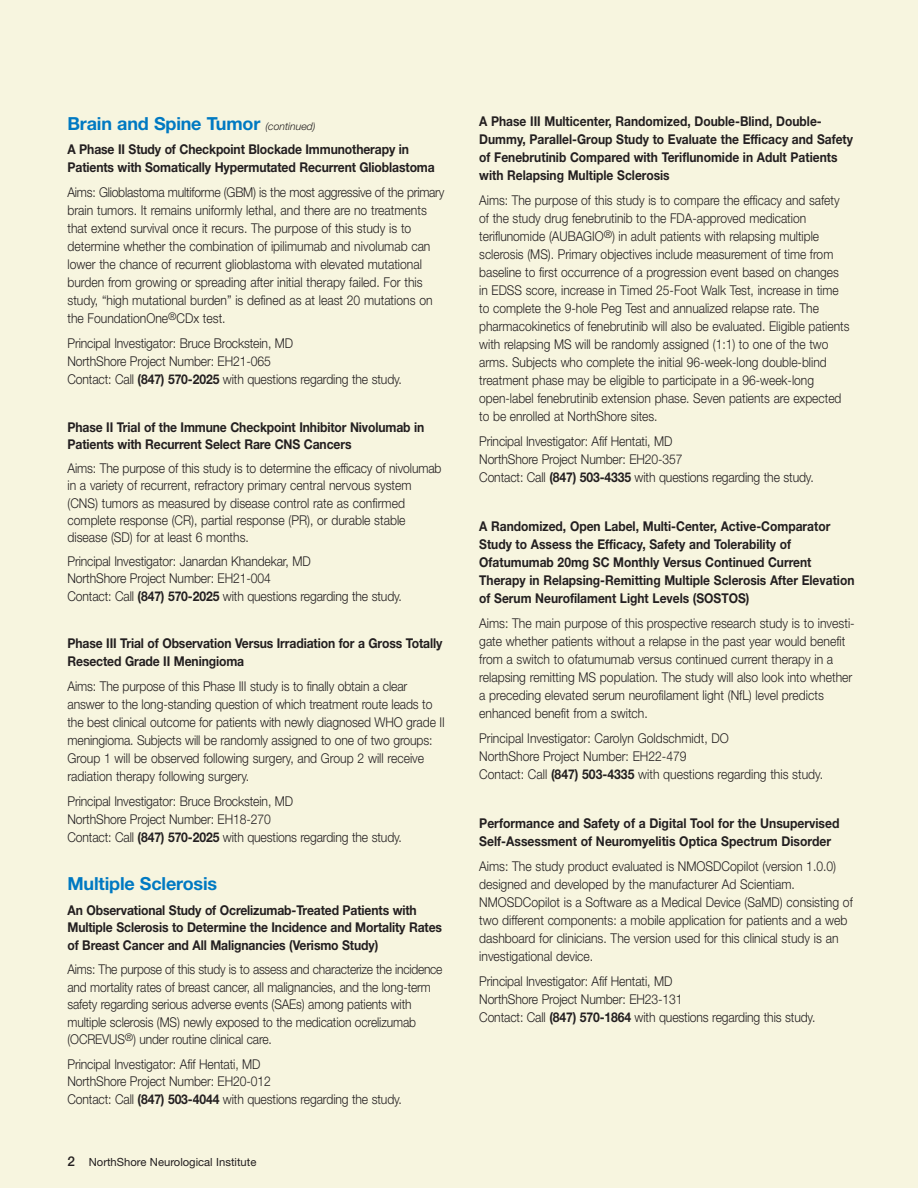
<style>
.page{position:relative;width:918px;height:1188px;background:#f7f5df}
.page>*{position:absolute;margin:0;border:0;box-sizing:border-box;transform-origin:0 0}
.subhead_blue{font:700 18px "Helvetica Neue LT Std";letter-spacing:-.01em;color:#0079c2}
.subhead_blue-2{font:300 13.5px/18px "Helvetica Neue LT Std";color:#231f20;scale:.9 1}
.subhead_blue-3{font:300 13.5px/18px "Helvetica Neue LT Std";color:#231f20;scale:.89 1}
.subhead_blue-4{font:700 13.5px/18px "Helvetica Neue LT Std";color:#231f20;scale:.9 1}
.subhead_blue-5{font:700 13.5px/18px "Helvetica Neue LT Std";color:#231f20;scale:.89 1}
.subhead_blue-6{font:11.25px "Helvetica Neue";color:#231f20}
.subhead_blue-7{font:11.25px "Helvetica Neue LT Std";color:#231f20}
.s1{font-weight:300;font-style:italic;font-size:10.5px;color:#231f20}
.s2{font-weight:700}
.s3{font-weight:500;font-size:13.5px}
</style>
<div class="page">
<p class="subhead_blue" style="left:68px;top:112px;width:250px">Brain and Spine Tumor <span class="s1">(continued)</span></p>
<p class="subhead_blue-4" style="left:68px;top:140px;width:410px">A Phase II Study of Checkpoint Blockade Immunotherapy in<br>Patients with Somatically Hypermutated Recurrent Glioblastoma</p>
<p class="subhead_blue-2" style="left:68px;top:183px;width:420px">Aims: Glioblastoma multiforme (GBM) is the most aggressive of the primary brain tumors. It remains uniformly lethal, and there are no treatments that extend survival once it recurs. The purpose of this study is to determine whether the combination of ipilimumab and nivolumab can lower the chance of recurrent glioblastoma with elevated mutational burden from growing or spreading after initial therapy failed. For this study, “high mutational burden” is defined as at least 20 mutations on the FoundationOne<sup>®</sup>CDx test.</p>
<p class="subhead_blue-2" style="left:68px;top:334px;width:373px">Principal Investigator: Bruce Brockstein, MD<br>NorthShore Project Number: EH21-065<br>Contact: Call <span class="s2">(847) 570-2025</span> with questions regarding the study.</p>
<p class="subhead_blue-4" style="left:68px;top:418px;width:398px;line-height:17.2px">Phase II Trial of the Immune Checkpoint Inhibitor Nivolumab in<br>Patients with Recurrent Select Rare CNS Cancers</p>
<p class="subhead_blue-2" style="left:68px;top:459px;width:417px;line-height:17.2px">Aims: The purpose of this study is to determine the efficacy of nivolumab in a variety of recurrent, refractory primary central nervous system (CNS) tumors as measured by disease control rate as confirmed complete response (CR), partial response (PR), or durable stable disease (SD) for at least 6 months.</p>
<p class="subhead_blue-2" style="left:68px;top:552px;width:373px;line-height:17.2px">Principal Investigator: Janardan Khandekar, MD<br>NorthShore Project Number: EH21-004<br>Contact: Call <span class="s2">(847) 570-2025</span> with questions regarding the study.</p>
<p class="subhead_blue-4" style="left:68px;top:634px;width:418px">Phase III Trial of Observation Versus Irradiation for a Gross Totally<br>Resected Grade II Meningioma</p>
<p class="subhead_blue-2" style="left:68px;top:677px;width:421px">Aims: The purpose of this Phase III study is to finally obtain a clear answer to the long-standing question of which treatment route leads to the best clinical outcome for patients with newly diagnosed WHO grade II meningioma. Subjects will be randomly assigned to one of two groups:<br>Group 1 will be observed following surgery, and Group 2 will receive radiation therapy following surgery.</p>
<p class="subhead_blue-2" style="left:68px;top:792px;width:373px">Principal Investigator: Bruce Brockstein, MD<br>NorthShore Project Number: EH18-270<br>Contact: Call <span class="s2">(847) 570-2025</span> with questions regarding the study.</p>
<p class="subhead_blue" style="left:68px;top:873px;width:151px">Multiple Sclerosis</p>
<p class="subhead_blue-4" style="left:67px;top:901px;width:418px;line-height:17.5px">An Observational Study of Ocrelizumab-Treated Patients with<br>Multiple Sclerosis to Determine the Incidence and Mortality Rates of Breast Cancer and All Malignancies (Verismo Study)</p>
<p class="subhead_blue-3" style="left:67px;top:960px;width:423px;line-height:17.5px">Aims: The purpose of this study is to assess and characterize the incidence and mortality rates of breast cancer, all malignancies, and the long-term safety regarding serious adverse events (SAEs) among patients with multiple sclerosis (MS) newly exposed to the medication ocrelizumab (OCREVUS<sup>®</sup>) under routine clinical care.</p>
<p class="subhead_blue-2" style="left:68px;top:1055px;width:373px;line-height:17.5px">Principal Investigator: Afif Hentati, MD<br>NorthShore Project Number: EH20-012<br>Contact: Call <span class="s2">(847) 503-4044</span> with questions regarding the study.</p>
<p class="subhead_blue-7" style="left:54px;top:1155px;width:190px"><span class="s3">2</span> NorthS ore Neurological Institute</p>
<p class="subhead_blue-6" style="left:68px;top:1155px;width:190px"><span class="s3">2</span> NorthShore Neurological Institute</p>
<p class="subhead_blue-5" style="left:479px;top:112px;width:422px">A Phase III Multicenter, Randomized, Double-Blind, Double-Dummy, Parallel-Group Study to Evaluate the Efficacy and Safety of Fenebrutinib Compared with Teriflunomide in Adult Patients with Relapsing Multiple Sclerosis</p>
<p class="subhead_blue-3" style="left:479px;top:191px;width:418px">Aims: The purpose of this study is to compare the efficacy and safety of the study drug fenebrutinib to the FDA-approved medication teriflunomide (AUBAGIO<sup>®</sup>) in adult patients with relapsing multiple sclerosis (MS). Primary objectives include measurement of time from baseline to first occurrence of a progression event based on changes in EDSS score, increase in Timed 25-Foot Walk Test, increase in time to complete the 9-hole Peg Test and annualized relapse rate. The pharmacokinetics of fenebrutinib will also be evaluated. Eligible patients with relapsing MS will be randomly assigned (1:1) to one of the two arms. Subjects who complete the initial 96-week-long double-blind treatment phase may be eligible to participate in a 96-week-long open-label fenebrutinib extension phase. Seven patients are expected to be enrolled at NorthShore sites.</p>
<p class="subhead_blue-2" style="left:479px;top:432px;width:373px">Principal Investigator: Afif Hentati, MD<br>NorthShore Project Number: EH20-357<br>Contact: Call <span class="s2">(847) 503-4335</span> with questions regarding the study.</p>
<p class="subhead_blue-5" style="left:479px;top:517px;width:423px">A Randomized, Open Label, Multi-Center, Active-Comparator Study to Assess the Efficacy, Safety and Tolerability of Ofatumumab 20mg SC Monthly Versus Continued Current Therapy in Relapsing-Remitting Multiple Sclerosis After Elevation of Serum Neurofilament Light Levels (SOSTOS)</p>
<p class="subhead_blue-2" style="left:479px;top:614px;width:419px">Aims: The main purpose of this prospective research study is to investi&shy;gate whether patients without a relapse in the past year would benefit from a switch to ofatumumab versus continued current therapy in a relapsing remitting MS population. The study will also look into whether a preceding elevated serum neurofilament light (NfL) level predicts enhanced benefit from a switch.</p>
<p class="subhead_blue-2" style="left:479px;top:729px;width:384px">Principal Investigator: Carolyn Goldschmidt, DO<br>NorthShore Project Number: EH22-479<br>Contact: Call <span class="s2">(847) 503-4335</span> with questions regarding this study.</p>
<p class="subhead_blue-4" style="left:479px;top:814px;width:402px">Performance and Safety of a Digital Tool for the Unsupervised<br>Self-Assessment of Neuromyelitis Optica Spectrum Disorder</p>
<p class="subhead_blue-2" style="left:479px;top:857px;width:417px">Aims: The study product evaluated is NMOSDCopilot (version 1.0.0) designed and developed by the manufacturer Ad Scientiam.<br>NMOSDCopilot is a Software as a Medical Device (SaMD) consisting of two different components: a mobile application for patients and a web dashboard for clinicians. The version used for this clinical study is an investigational device.</p>
<p class="subhead_blue-2" style="left:479px;top:972px;width:375px">Principal Investigator: Afif Hentati, MD<br>NorthShore Project Number: EH23-131<br>Contact: Call <span class="s2">(847) 570-1864</span> with questions regarding this study.</p>
</div>
